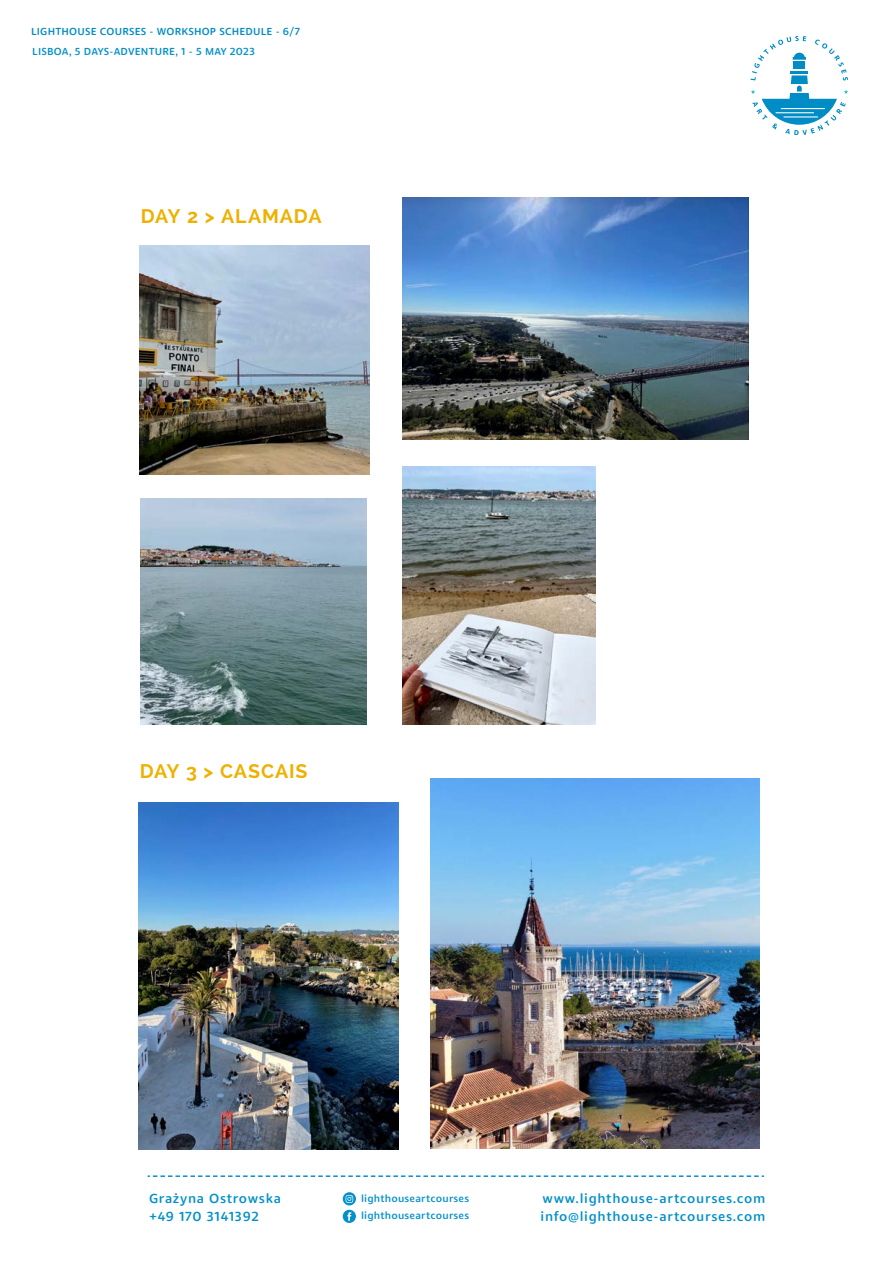
<style>
.page{position:relative;width:893px;height:1263px;background:#fff}
.page>*{position:absolute;margin:0;border:0;box-sizing:border-box;transform-origin:0 0}
.t1{font:700 19.5px "Raleway";letter-spacing:.045em;color:#edb100}
.t2{font:500 13.5px/18px "Dita";letter-spacing:.05em;color:#0490ca}
.t3{font:500 10.5px/17.1px "Dita";letter-spacing:.02em;color:#0490ca}
.t4{font:500 10.5px "Dita";letter-spacing:.02em;color:#008cc5}
</style>
<div class="page">
<img style="left:140px;top:245px;width:229px;height:230px">
<img style="left:141px;top:499px;width:225px;height:225px">
<img style="left:403px;top:467px;width:193px;height:257px">
<img style="left:430px;top:778px;width:329px;height:370px">
<img style="left:139px;top:802px;width:260px;height:347px">
<img style="left:402px;top:197px;width:347px;height:243px">
<div style="left:343px;top:1210px;width:13px;height:13px;background:#0490ca;border-radius:50%"></div>
<svg style="left:347px;top:1212px;width:4px;height:9px"></svg>
<svg style="left:343px;top:1192px;width:13px;height:13px"></svg>
<svg style="left:346px;top:1195px;width:7px;height:8px"></svg>
<svg style="left:148px;top:1175px;width:616px;height:2px"></svg>
<svg style="left:750px;top:36px;width:98px;height:99px"></svg>
<p class="t4" style="left:31px;top:25px;width:270px">LIGHTHOUSE COURSES - WORKSHOP SCHEDULE - 6/7</p>
<p class="t3" style="left:32px;top:43px;width:224px">LISBOA, 5 DAYS-ADVENTURE, 1 - 5 MAY 2023</p>
<h1 class="t1" style="left:141px;top:205px;width:182px">DAY 2 &gt; ALAMADA</h1>
<h1 class="t1" style="left:140px;top:759px;width:169px">DAY 3 &gt; CASCAIS</h1>
<p class="t2" style="left:149px;top:1189px;width:133px">Grażyna Ostrowska +49 170 3141392</p>
<p class="t3" style="left:361px;top:1189px;width:110px">lighthouseartcourses lighthouseartcourses</p>
<p class="t2" style="left:541px;top:1189px;width:226px">www.lighthouse-artcourses.com info@lighthouse-artcourses.com</p>
</div>
